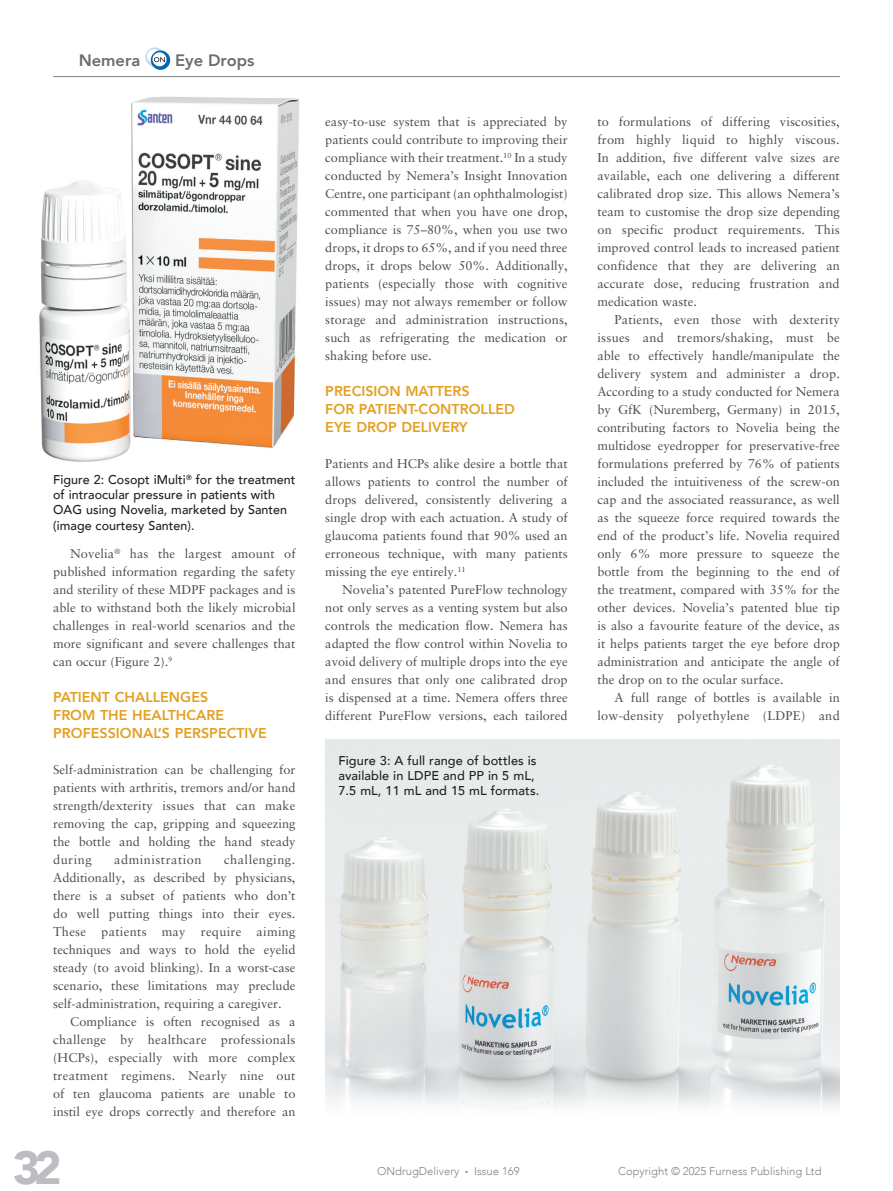
<style>
.page{position:relative;width:893px;height:1191px;background:#fff}
.page>*{position:absolute;margin:0;border:0;box-sizing:border-box;transform-origin:0 0}
.t1{font:900 46.35px "Avenir";color:#bcbdc0}
.t2{font:800 16.5px "Avenir";color:#6c6d70}
.MF_Xhead{font:800 14.25px/18px "Avenir";color:#e3a023}
.MF_body{font:12.75px/18px "Sabon LT Pro";color:#4b4c4d;text-align:justify}
.MF_body_no_indent{font:12.75px/18px "Sabon LT Pro";color:#4b4c4d;text-align:justify}
.MF_Captions{font:500 12.75px/15.3px "Avenir";letter-spacing:.005em;color:#231f20}
.MF_body_no_indent-2{font:12.75px "Sabon LT Pro";letter-spacing:.04em;color:#4b4c4d}
.t3{font:300 11.25px "Avenir";color:#808285}
.s1{font-size:6px}
</style>
<div class="page">
<hr style="left:53px;top:76px;width:787px;height:1px;background:#808285">
<svg style="left:145px;top:47px;width:25px;height:23px"></svg>
<img style="left:39px;top:96px;width:260px;height:366px">
<img style="left:325px;top:739px;width:515px;height:337px">
<svg style="left:325px;top:1076px;width:515px;height:32px"></svg>
<p class="t2" style="left:79px;top:47px;width:63px">Nemera</p>
<p class="t2" style="left:175px;top:47px;width:81px">Eye Drops</p>
<p class="MF_Captions" style="left:53px;top:471px;width:244px">Figure 2: Cosopt iMulti<sup>®</sup> for the treatment of intraocular pressure in patients with OAG using Novelia, marketed by Santen (image courtesy Santen).</p>
<p class="MF_body" style="left:53px;top:544px;width:244px;text-indent:17px">Novelia<sup>®</sup> has the largest amount of published information regarding the safety and sterility of these MDPF packages and is able to withstand both the likely microbial challenges in real-world scenarios and the more significant and severe challenges that can occur (Figure 2).<sup>9</sup></p>
<p class="MF_Xhead" style="left:53px;top:688px;width:215px">PATIENT CHALLENGES<br>FROM THE HEALTHCARE<br>PROFESSIONAL’S PERSPECTIVE</p>
<p class="MF_body_no_indent" style="left:53px;top:760px;width:244px">Self-administration can be challenging for patients with arthritis, tremors and/or hand strength/dexterity issues that can make removing the cap, gripping and squeezing the bottle and holding the hand steady during</p>
<p class="MF_body_no_indent" style="left:53px;top:850px;width:244px;text-indent:171px">challenging.<br>Additionally, as described by physicians, there is a subset of patients who don’t do well putting things into their eyes.<br>These patients may require aiming techniques and ways to hold the eyelid steady (to avoid blinking). In a worst-case scenario, these limitations may preclude self-administration, requiring a caregiver.</p>
<p class="MF_body" style="left:53px;top:1012px;width:244px;text-indent:17px">Compliance is often recognised as a challenge by healthcare professionals (HCPs), especially with more complex treatment regimens. Nearly nine out of ten glaucoma patients are unable to instil eye drops correctly and therefore an</p>
<p class="MF_body_no_indent-2" style="left:114px;top:852px;width:89px">administration</p>
<h1 class="t1" style="left:13px;top:1128px;width:50px">32</h1>
<p class="MF_body" style="left:325px;top:112px;width:244px">easy-to-use system that is appreciated by patients could contribute to improving their compliance with their treatment.<sup>10</sup> In a study conducted by Nemera’s Insight Innovation Centre, one participant (an ophthalmologist) commented that when you have one drop, compliance is 75–80%, when you use two drops, it drops to 65%, and if you need three drops, it drops below 50%. Additionally, patients (especially those with cognitive issues) may not always remember or follow storage and administration instructions, such as refrigerating the medication or shaking before use.</p>
<p class="MF_Xhead" style="left:325px;top:382px;width:191px">PRECISION MATTERS<br>FOR PATIENT-CONTROLLED<br>EYE DROP DELIVERY</p>
<p class="MF_body_no_indent" style="left:325px;top:454px;width:244px">Patients and HCPs alike desire a bottle that allows patients to control the number of drops delivered, consistently delivering a single drop with each actuation. A study of glaucoma patients found that 90% used an erroneous technique, with many patients missing the eye entirely.<sup>11</sup></p>
<p class="MF_body" style="left:325px;top:580px;width:244px;text-indent:17px">Novelia’s patented PureFlow technology not only serves as a venting system but also controls the medication flow. Nemera has adapted the flow control within Novelia to avoid delivery of multiple drops into the eye and ensures that only one calibrated drop is dispensed at a time. Nemera offers three different PureFlow versions, each tailored</p>
<p class="MF_Captions" style="left:338px;top:752px;width:202px">Figure 3: A full range of bottles is available in LDPE and PP in 5 mL,<br>7.5 mL, 11 mL and 15 mL formats.</p>
<p class="MF_body" style="left:597px;top:112px;width:244px">to formulations of differing viscosities, from highly liquid to highly viscous.<br>In addition, five different valve sizes are available, each one delivering a different calibrated drop size. This allows Nemera’s team to customise the drop size depending on specific product requirements. This improved control leads to increased patient confidence that they are delivering an accurate dose, reducing frustration and medication waste.</p>
<p class="MF_body" style="left:597px;top:310px;width:244px;text-indent:17px">Patients, even those with dexterity issues and tremors/shaking, must be able to effectively handle/manipulate the delivery system and administer a drop.<br>According to a study conducted for Nemera by GfK (Nuremberg, Germany) in 2015, contributing factors to Novelia being the multidose eyedropper for preservative-free formulations preferred by 76% of patients included the intuitiveness of the screw-on cap and the associated reassurance, as well as the squeeze force required towards the end of the product’s life. Novelia required only 6% more pressure to squeeze the bottle from the beginning to the end of the treatment, compared with 35% for the other devices. Novelia’s patented blue tip is also a favourite feature of the device, as it helps patients target the eye before drop administration and anticipate the angle of the drop on to the ocular surface.</p>
<p class="MF_body" style="left:597px;top:688px;width:244px;text-align:right">A full range of bottles is available in low-density polyethylene (LDPE) and</p>
<p class="t3" style="left:377px;top:1164px;width:144px">ONdrugDelivery <span class="s1">•</span> Issue 169</p>
<p class="t3" style="left:618px;top:1164px;width:205px">Copyright © 2025 Furness Publishing Ltd</p>
</div>
